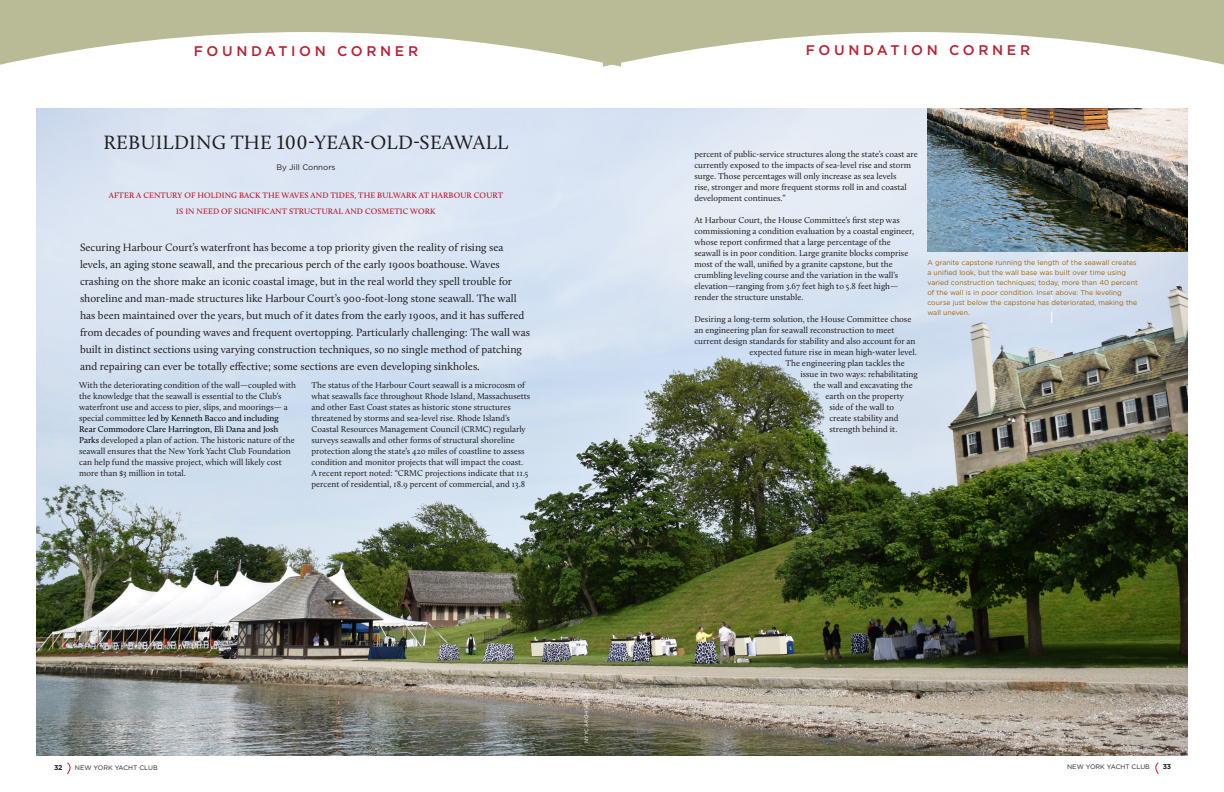
<style>
.page{position:relative;width:1224px;height:792px;background:#fff}
.page>*{position:absolute;margin:0;border:0;box-sizing:border-box;transform-origin:0 0}
.nyyc_head{font:20px "Calluna";letter-spacing:.015em;color:#231f20}
.t1{font:500 14px "Gotham";letter-spacing:.26em;color:#bb1f32}
.nyyc_body_text{font:11px/17px "Calluna";color:#231f20}
.nyyc_body_text-2{font:8.8px/11px "Calluna";color:#231f20}
.nyyc_date{font:600 8.2px/16px "Calluna";letter-spacing:.015em;color:#bb1f32;text-align:center}
.byline{font:8px "Gotham";color:#231f20}
.t2{font:7px/10px "Gotham";color:#9e6512}
.t3{font:700 7px "Gotham";color:#231f20}
.t4{font:6.5px "Gotham";color:#231f20}
.t5{font:5px "Gotham";color:#fff}
.s1{color:#000}
</style>
<div class="page">
<img style="left:36px;top:108px;width:1152px;height:648px">
<svg style="left:67px;top:763px;width:4px;height:11px"></svg>
<svg style="left:1155px;top:763px;width:4px;height:11px"></svg>
<svg style="left:1051px;top:252px;width:1px;height:71px"></svg>
<img style="left:928px;top:108px;width:260px;height:144px">
<svg style="left:0;top:0;width:603px;height:65px;fill:#b9bb96"></svg>
<svg style="left:603px;top:0;width:621px;height:67px;fill:#b9bb96"></svg>
<p class="t1" style="left:194px;top:42px;width:226px">FOUNDATION CORNER</p>
<p class="nyyc_head" style="left:103px;top:130px;width:407px">REBUILDING THE 100-YEAR-OLD-SEAWALL</p>
<p class="byline" style="left:276px;top:162px;width:61px">By Jill Connors</p>
<p class="nyyc_date" style="left:109px;top:187px;width:396px">AFTER A CENTURY OF HOLDING BACK THE WAVES AND TIDES, THE BULWARK AT HARBOUR COURT<br>IS IN NEED OF SIGNIFICANT STRUCTURAL AND COSMETIC WORK</p>
<p class="nyyc_body_text" style="left:80px;top:239px;width:451px">Securing Harbour Court’s waterfront has become a top priority given the reality of rising sea levels, an aging stone seawall, and the precarious perch of the early 1900s boathouse. Waves crashing on the shore make an iconic coastal image, but in the real world they spell trouble for shoreline and man-made structures like Harbour Court’s 900-foot-long stone seawall. The wall has been maintained over the years, but much of it dates from the early 1900s, and it has suffered from decades of pounding waves and frequent overtopping. Particularly challenging: The wall was built in distinct sections using varying construction techniques, so no single method of patching and repairing can ever be totally effective; some sections are even developing sinkholes.</p>
<p class="nyyc_body_text-2" style="left:79px;top:379px;width:218px">With the deteriorating condition of the wall—coupled with the knowledge that the seawall is essential to the Club’s waterfront use and access to pier, slips, and moorings— a special committee <span class="s1">led by Kenneth Bacco and including Rear Commodore Clare Harrington, Eli Dana and Josh Parks</span> developed a plan of action. The historic nature of the seawall ensures that the New York Yacht Club Foundation can help fund the massive project, which will likely cost more than $3 million in total.</p>
<p class="nyyc_body_text-2" style="left:312px;top:379px;width:220px">The status of the Harbour Court seawall is a microcosm of what seawalls face throughout Rhode Island, Massachusetts and other East Coast states as historic stone structures threatened by storms and sea-level rise. Rhode Island’s Coastal Resources Management Council (CRMC) regularly surveys seawalls and other forms of structural shoreline protection along the state’s 420 miles of coastline to assess condition and monitor projects that will impact the coast.<br>A recent report noted: “CRMC projections indicate that 11.5 percent of residential, 18.9 percent of commercial, and 13.8</p>
<p class="t3" style="left:54px;top:762px;width:10px">32</p>
<p class="t4" style="left:75px;top:763px;width:84px">NEW YORK YACHT CLUB</p>
<p class="t5" style="left:583px;top:743px;width:53px;rotate:-90deg">NYYC ARCHIVES (2)</p>
<p class="t1" style="left:806px;top:41px;width:226px">FOUNDATION CORNER</p>
<p class="nyyc_body_text-2" style="left:694px;top:148px;width:225px">percent of public-service structures along the state’s coast are currently exposed to the impacts of sea-level rise and storm surge. Those percentages will only increase as sea levels<br>rise, stronger and more frequent storms roll in and coastal development continues.”</p>
<p class="nyyc_body_text-2" style="left:694px;top:214px;width:221px">At Harbour Court, the House Committee’s first step was commissioning a condition evaluation by a coastal engineer, whose report confirmed that a large percentage of the seawall is in poor condition. Large granite blocks comprise most of the wall, unified by a granite capstone, but the crumbling leveling course and the variation in the wall’s elevation—ranging from 3.67 feet high to 5.8 feet high— render the structure unstable.</p>
<p class="nyyc_body_text-2" style="left:694px;top:313px;width:218px">Desiring a long-term solution, the House Committee chose</p>
<p class="nyyc_body_text-2" style="left:694px;top:324px;width:202px">an engineering plan for seawall reconstruction to meet</p>
<p class="nyyc_body_text-2" style="left:694px;top:335px;width:223px">current design standards for stability and also account for an</p>
<p class="nyyc_body_text-2" style="left:749px;top:346px;width:169px">expected future rise in mean high-water level.</p>
<p class="nyyc_body_text-2" style="left:785px;top:357px;width:121px">The engineering plan tackles the</p>
<p class="nyyc_body_text-2" style="left:800px;top:368px;width:119px">issue in two ways: rehabilitating</p>
<p class="nyyc_body_text-2" style="left:813px;top:379px;width:101px">the wall and excavating the</p>
<p class="nyyc_body_text-2" style="left:825px;top:390px;width:80px">earth on the property</p>
<p class="nyyc_body_text-2" style="left:829px;top:401px;width:66px">side of the wall to</p>
<p class="nyyc_body_text-2" style="left:829px;top:412px;width:71px">create stability and</p>
<p class="nyyc_body_text-2" style="left:829px;top:423px;width:69px">strength behind it.</p>
<p class="t2" style="left:927px;top:257px;width:212px">A granite capstone running the length of the seawall creates a unified look, but the wall base was built over time using varied construction techniques; today, more than 40 percent of the wall is in poor condition. Inset above: The leveling course just below the capstone has deteriorated, making the wall uneven.</p>
<p class="t4" style="left:1067px;top:763px;width:84px">NEW YORK YACHT CLUB</p>
<p class="t3" style="left:1163px;top:762px;width:10px">33</p>
</div>
